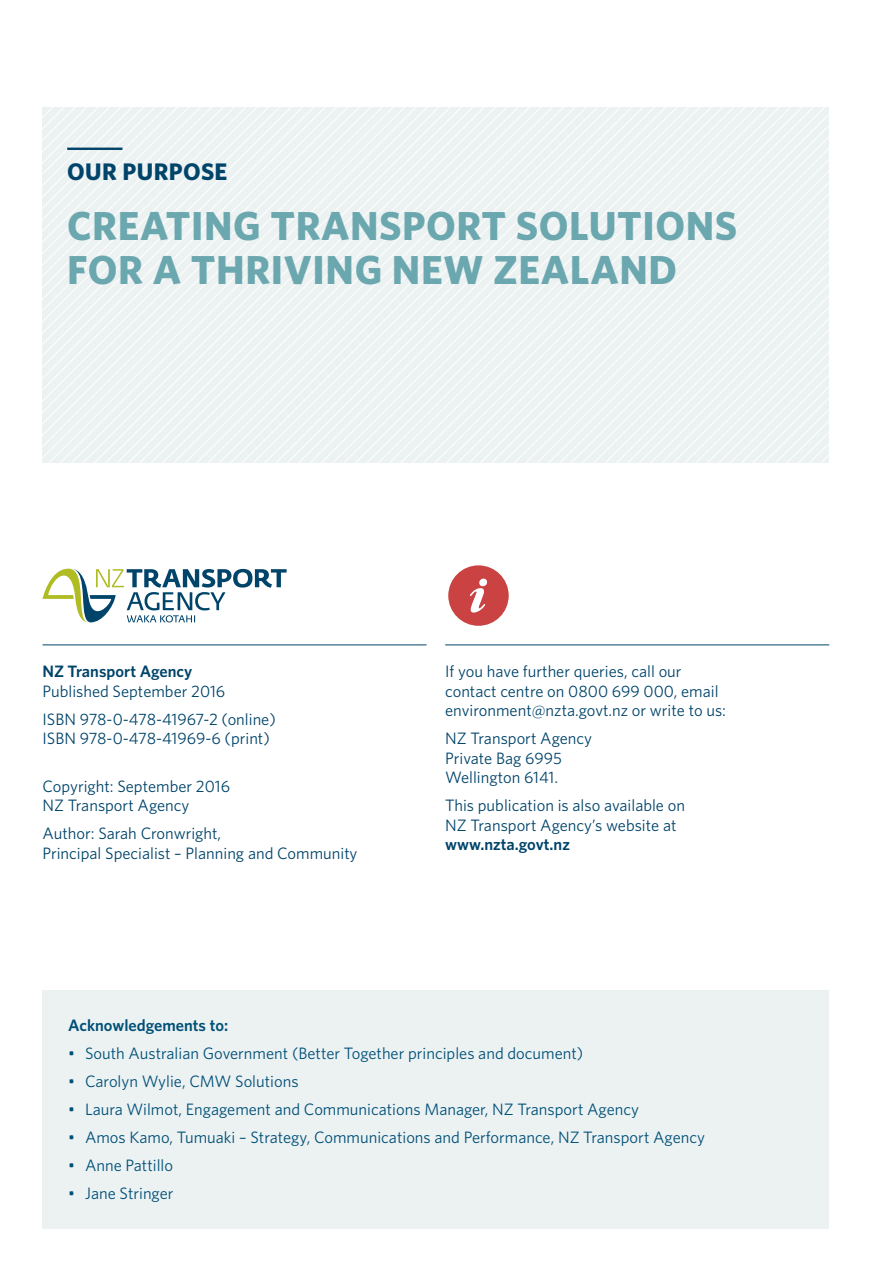
<style>
.page{position:relative;width:893px;height:1263px;background:#fff}
.page>*{position:absolute;margin:0;border:0;box-sizing:border-box;transform-origin:0 0}
.t1{font:700 40.5px/43.5px "Whitney";letter-spacing:.015em;color:#6ba7ae}
.t2{font:700 24px "Whitney";letter-spacing:.015em;color:#00446a}
.t3{font:16.5px/19.5px "Whitney";color:#00446a}
.t4{font:16.5px "Whitney";color:#005077}
.t5{font:600 16.5px "Whitney";color:#00446a}
.t6{font:600 16.5px "Whitney";color:#005077}
</style>
<div class="page">
<div style="left:448px;top:565px;width:61px;height:61px;background:#ca4242;border-radius:50%"></div>
<svg style="left:470px;top:578px;width:17px;height:35px"></svg>
<svg style="left:43px;top:568px;width:244px;height:55px"></svg>
<hr style="left:43px;top:644px;width:383px;height:1px;background:#00446a">
<hr style="left:445px;top:644px;width:384px;height:1px;background:#00446a">
<svg style="left:241px;top:108px;width:12px;height:355px"></svg>
<svg style="left:264px;top:108px;width:12px;height:355px"></svg>
<svg style="left:287px;top:108px;width:11px;height:355px"></svg>
<svg style="left:298px;top:108px;width:12px;height:355px"></svg>
<svg style="left:310px;top:108px;width:11px;height:355px"></svg>
<svg style="left:321px;top:108px;width:11px;height:355px"></svg>
<svg style="left:332px;top:108px;width:12px;height:355px"></svg>
<svg style="left:344px;top:108px;width:11px;height:355px"></svg>
<svg style="left:355px;top:108px;width:11px;height:355px"></svg>
<svg style="left:366px;top:108px;width:12px;height:355px"></svg>
<svg style="left:378px;top:108px;width:11px;height:355px"></svg>
<svg style="left:389px;top:108px;width:11px;height:355px"></svg>
<svg style="left:400px;top:108px;width:12px;height:355px"></svg>
<svg style="left:412px;top:108px;width:11px;height:355px"></svg>
<svg style="left:423px;top:108px;width:11px;height:355px"></svg>
<svg style="left:434px;top:108px;width:12px;height:355px"></svg>
<svg style="left:446px;top:108px;width:238px;height:355px"></svg>
<svg style="left:684px;top:108px;width:145px;height:355px"></svg>
<div style="left:43px;top:990px;width:786px;height:239px;background:#ecf1f2"></div>
<hr style="left:67px;top:148px;width:55px;height:2px;background:#00446a">
<h2 class="t2" style="left:67px;top:155px;width:162px">OUR PURPOSE</h2>
<h1 class="t1" style="left:67px;top:203px;width:672px">CREATING TRANSPORT SOLUTIONS<br>FOR A THRIVING NEW ZEALAND</h1>
<p class="t5" style="left:43px;top:660px;width:151px">NZ Transport Agency</p>
<p class="t3" style="left:43px;top:676px;width:235px;line-height:28px">Published September 2016<br>ISBN 978-0-478-41967-2 (online)</p>
<p class="t3" style="left:43px;top:728px;width:229px">ISBN 978-0-478-41969-6 (print)</p>
<p class="t3" style="left:43px;top:776px;width:189px">Copyright: September 2016<br>NZ Transport Agency</p>
<p class="t3" style="left:43px;top:823px;width:316px">Author: Sarah Cronwright,<br>Principal Specialist – Planning and Community</p>
<p class="t3" style="left:445px;top:661px;width:282px">If you have further queries, call our contact centre on 0800 699 000, email environment@nzta.govt.nz or write to us:</p>
<p class="t3" style="left:445px;top:728px;width:148px">NZ Transport Agency<br>Private Bag 6995<br>Wellington 6141.</p>
<p class="t3" style="left:445px;top:795px;width:241px">This publication is also available on<br>NZ Transport Agency’s website at</p>
<p class="t5" style="left:445px;top:833px;width:126px">www.nzta.govt.nz</p>
<p class="t6" style="left:68px;top:1014px;width:162px">Acknowledgements to:</p>
<p class="t4" style="left:68px;top:1042px;width:517px">• South Australian Government (Better Together principles and document)</p>
<p class="t4" style="left:68px;top:1070px;width:232px">• Carolyn Wylie, CMW Solutions</p>
<p class="t4" style="left:68px;top:1098px;width:572px">• Laura Wilmot, Engagement and Communications Manager, NZ Transport Agency</p>
<p class="t4" style="left:68px;top:1126px;width:638px">• Amos Kamo, Tumuaki – Strategy, Communications and Performance, NZ Transport Agency</p>
<p class="t4" style="left:68px;top:1154px;width:106px">• Anne Pattillo</p>
<p class="t4" style="left:68px;top:1182px;width:107px">• Jane Stringer</p>
</div>
